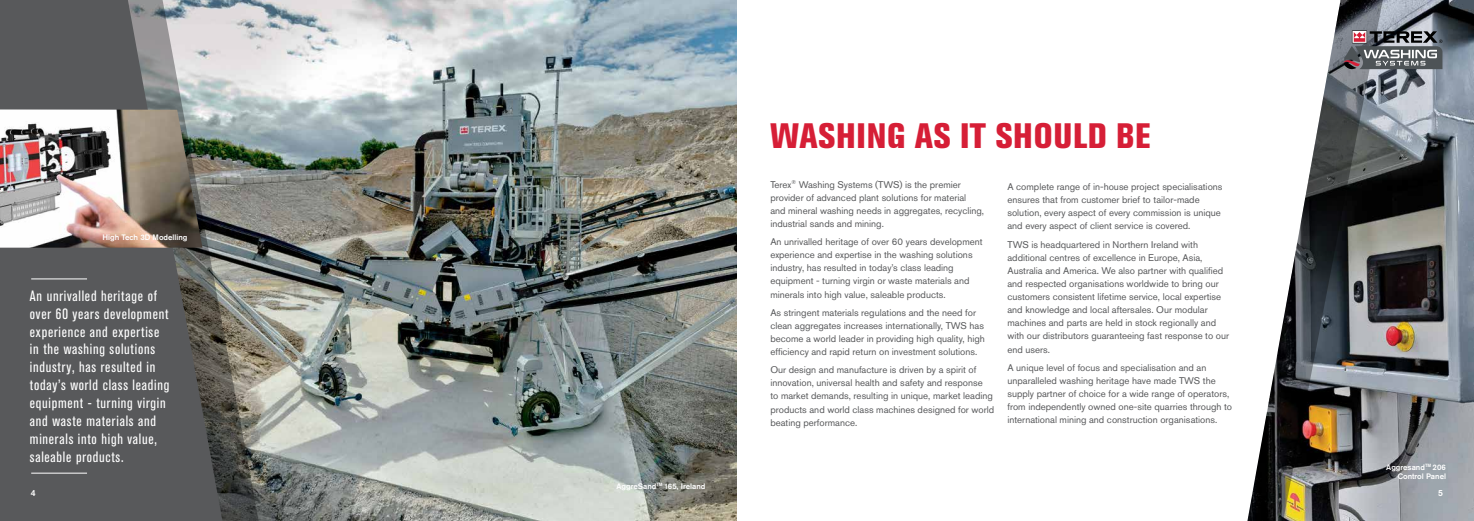
<style>
.page{position:relative;width:1474px;height:521px;background:#fff}
.page>*{position:absolute;margin:0;border:0;box-sizing:border-box;transform-origin:0 0}
.t1{font:800 condensed 35px "Akzidenz Grotesk Pro";letter-spacing:.02em;color:#d61e36}
.t2{font:condensed 14.88px/17.8px "Akzidenz Grotesk Pro";letter-spacing:.05em;color:#fff}
.t3{font:9.62px/13.1px "Akzidenz Grotesk Pro";color:#58595b}
.t4{font:500 8.75px "Akzidenz Grotesk Pro";color:#fff}
.t5{font:500 7.88px/9.5px "Akzidenz Grotesk Pro";color:#fff;text-align:right}
</style>
<div class="page">
<img style="left:260px;top:0;width:477px;height:521px">
<img style="left:222px;top:0;width:38px;height:521px">
<svg style="left:0;top:0;width:222px;height:521px;fill:#58595b"></svg>
<hr style="left:31px;top:278px;width:56px;height:1px;background:#fff">
<hr style="left:31px;top:473px;width:56px;height:1px;background:#fff">
<img style="left:0;top:109px;width:202px;height:139px">
<img style="left:1384px;top:0;width:89px;height:521px">
<svg style="left:1247px;top:0;width:137px;height:521px"></svg>
<svg style="left:1343px;top:30px;width:99px;height:39px"></svg>
<p class="t5" style="left:102px;top:232px;width:87px">High Tech 3D Modelling</p>
<p class="t2" style="left:30px;top:286px;width:141px">An unrivalled heritage of over 60 years development experience and expertise in the washing solutions industry, has resulted in today’s world class leading equipment - turning virgin and waste materials and minerals into high value, saleable products.</p>
<p class="t4" style="left:31px;top:487px;width:6px">4</p>
<p class="t5" style="left:616px;top:481px;width:90px">AggreSand<sup>TM</sup> 165, Ireland</p>
<h1 class="t1" style="left:770px;top:113px;width:381px">WASHING AS IT SHOULD BE</h1>
<p class="t3" style="left:770px;top:178px;width:215px">Terex<sup>®</sup> Washing Systems (TWS) is the premier provider of advanced plant solutions for material<br>and mineral washing needs in aggregates, recycling, industrial sands and mining.</p>
<p class="t3" style="left:770px;top:235px;width:214px">An unrivalled heritage of over 60 years development experience and expertise in the washing solutions industry, has resulted in today’s class leading equipment - turning virgin or waste materials and minerals into high value, saleable products.</p>
<p class="t3" style="left:770px;top:306px;width:216px">As stringent materials regulations and the need for clean aggregates increases internationally, TWS has become a world leader in providing high quality, high efficiency and rapid return on investment solutions.</p>
<p class="t3" style="left:770px;top:363px;width:225px">Our design and manufacture is driven by a spirit of innovation, universal health and safety and response<br>to market demands, resulting in unique, market leading products and world class machines designed for world beating performance.</p>
<p class="t3" style="left:1007px;top:180px;width:216px">A complete range of in-house project specialisations ensures that from customer brief to tailor-made solution, every aspect of every commission is unique and every aspect of client service is covered.</p>
<p class="t3" style="left:1007px;top:238px;width:223px">TWS is headquartered in Northern Ireland with additional centres of excellence in Europe, Asia, Australia and America. We also partner with qualified and respected organisations worldwide to bring our customers consistent lifetime service, local expertise and knowledge and local aftersales. Our modular machines and parts are held in stock regionally and with our distributors guaranteeing fast response to our end users.</p>
<p class="t3" style="left:1007px;top:361px;width:226px">A unique level of focus and specialisation and an unparalleled washing heritage have made TWS the supply partner of choice for a wide range of operators, from independently owned one-site quarries through to international mining and construction organisations.</p>
<p class="t5" style="left:1386px;top:462px;width:61px">Aggresand<sup>TM</sup> 206<br>Control Panel</p>
<p class="t4" style="left:1437px;top:487px;width:6px">5</p>
</div>
